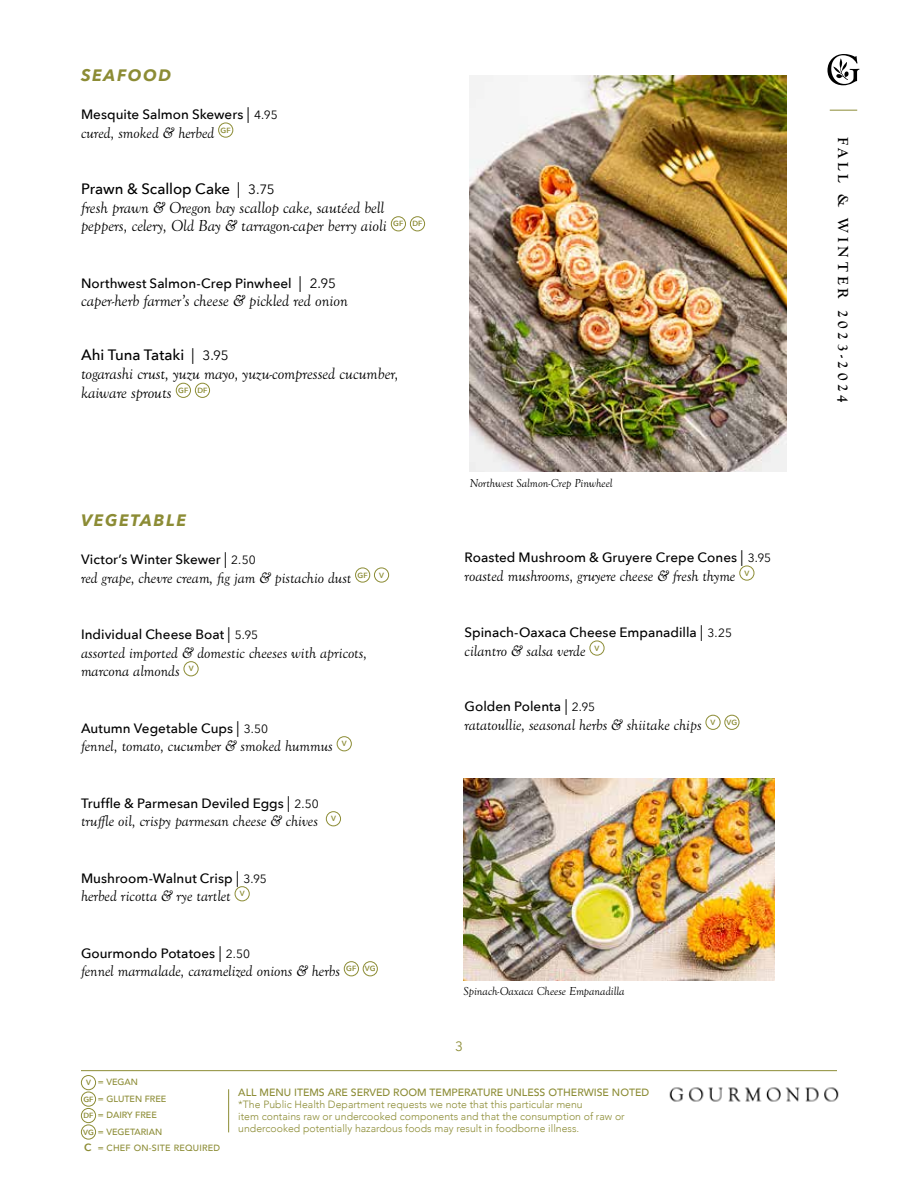
<style>
.page{position:relative;width:918px;height:1188px;background:#fff}
.page>*{position:absolute;margin:0;border:0;box-sizing:border-box;transform-origin:0 0}
.t1{font:italic 16.5px/18.8px "Goudy Old Sty";color:#000}
.t2{font:italic 700 16.5px "Avenir Next";letter-spacing:.1em;color:#8c8c35}
.t3{font:italic 15.75px/18.8px "Goudy Old Sty";color:#000}
.t4{font:500 15px "Avenir Next";letter-spacing:-.005em;color:#000}
.t5{font:700 15px "Goudy Old Sty";letter-spacing:.25em;color:#000}
.t6{font:500 13.5px "Avenir Next";color:#000}
.t7{font:13.5px "Avenir Next";color:#8c8c35}
.t8{font:italic 12px "Goudy Old Sty";color:#000}
.t9{font:300 10.5px/12px "Avenir";color:#8c8c35}
.t10{font:500 10.5px "Avenir";color:#8c8c35}
.t11{font:600 10.5px "Avenir Next";color:#8c8c35}
.t12{font:500 9px/16.5px "Avenir";color:#8c8c35}
.t13{font:600 7.5px/16.5px "Avenir Next";letter-spacing:.02em;color:#8c8c35;text-align:center}
.s1{font-weight:400;font-size:15.75px}
.s2{font-weight:400;font-size:12px}
.s3{font-weight:400;font-size:13.5px}
.s4{font-weight:400}
</style>
<div class="page">
<div style="left:355px;top:568px;width:15px;height:15px;border:1px solid #8c8c35;border-radius:50%"></div>
<div style="left:374px;top:568px;width:15px;height:15px;border:1px solid #8c8c35;border-radius:50%"></div>
<div style="left:184px;top:661px;width:15px;height:15px;border:1px solid #8c8c35;border-radius:50%"></div>
<div style="left:337px;top:736px;width:15px;height:15px;border:1px solid #8c8c35;border-radius:50%"></div>
<div style="left:326px;top:811px;width:15px;height:15px;border:1px solid #8c8c35;border-radius:50%"></div>
<div style="left:235px;top:886px;width:15px;height:15px;border:1px solid #8c8c35;border-radius:50%"></div>
<div style="left:344px;top:961px;width:15px;height:15px;border:1px solid #8c8c35;border-radius:50%"></div>
<div style="left:363px;top:961px;width:15px;height:15px;border:1px solid #8c8c35;border-radius:50%"></div>
<div style="left:739px;top:566px;width:15px;height:15px;border:1px solid #8c8c35;border-radius:50%"></div>
<div style="left:590px;top:641px;width:14px;height:15px;border:1px solid #8c8c35;border-radius:50%"></div>
<div style="left:706px;top:715px;width:15px;height:15px;border:1px solid #8c8c35;border-radius:50%"></div>
<div style="left:724px;top:715px;width:15px;height:15px;border:1px solid #8c8c35;border-radius:50%"></div>
<svg style="left:827px;top:54px;width:33px;height:31px"></svg>
<svg style="left:830px;top:110px;width:27px;height:1px"></svg>
<hr style="left:81px;top:1070px;width:756px;height:1px;background:#8c8c35">
<div style="left:218px;top:123px;width:15px;height:15px;border:1px solid #8c8c35;border-radius:50%"></div>
<div style="left:391px;top:216px;width:15px;height:15px;border:1px solid #8c8c35;border-radius:50%"></div>
<div style="left:410px;top:216px;width:15px;height:15px;border:1px solid #8c8c35;border-radius:50%"></div>
<div style="left:176px;top:383px;width:15px;height:15px;border:1px solid #8c8c35;border-radius:50%"></div>
<div style="left:195px;top:383px;width:15px;height:15px;border:1px solid #8c8c35;border-radius:50%"></div>
<hr style="left:228px;top:1089px;width:1px;height:43px;background:#8c8c35">
<div style="left:81px;top:1075px;width:15px;height:15px;border:1px solid #8c8c35;border-radius:50%"></div>
<div style="left:81px;top:1092px;width:15px;height:15px;border:1px solid #8c8c35;border-radius:50%"></div>
<div style="left:81px;top:1108px;width:15px;height:15px;border:1px solid #8c8c35;border-radius:50%"></div>
<div style="left:81px;top:1125px;width:15px;height:14px;border:1px solid #8c8c35;border-radius:50%"></div>
<img style="left:645px;top:1070px;width:194px;height:32px">
<img style="left:470px;top:75px;width:317px;height:397px">
<img style="left:464px;top:779px;width:311px;height:202px">
<p class="t2" style="left:81px;top:61px;width:92px">SEAFOOD</p>
<p class="t6" style="left:81px;top:103px;width:198px">Mesquite Salmon Skewers <span class="s1">|</span> <span class="s2">4.95</span></p>
<p class="t3" style="left:81px;top:123px;width:151px">cured, smoked &amp; herbed <sup>GF</sup></p>
<p class="t4" style="left:81px;top:176px;width:195px">Prawn &amp; Scallop Cake <span class="s1">|</span> <span class="s3">3.75</span></p>
<p class="t1" style="left:81px;top:198px;width:343px">fresh prawn &amp; Oregon bay scallop cake, sautéed bell peppers, celery, Old Bay &amp; tarragon-caper berry aioli <sup>GF</sup> <sup>DF</sup></p>
<p class="t6" style="left:81px;top:271px;width:256px">Northwest Salmon-Crep Pinwheel <span class="s1">|</span> <span class="s4">2.95</span></p>
<p class="t1" style="left:81px;top:292px;width:268px">caper-herb farmer’s cheese &amp; pickled red onion</p>
<p class="t4" style="left:81px;top:342px;width:149px">Ahi Tuna Tataki <span class="s1">|</span> <span class="s3">3.95</span></p>
<p class="t1" style="left:81px;top:365px;width:319px">togarashi crust, yuzu mayo, yuzu-compressed cucumber, kaiware sprouts <sup>GF</sup> <sup>DF</sup></p>
<p class="t2" style="left:81px;top:506px;width:107px">VEGETABLE</p>
<p class="t6" style="left:81px;top:548px;width:176px">Victor’s Winter Skewer <span class="s1">|</span> <span class="s2">2.50</span></p>
<p class="t3" style="left:81px;top:568px;width:288px">red grape, chevre cream, fig jam &amp; pistachio dust <sup>GF</sup></p>
<p class="t13" style="left:379px;top:567px;width:6px">V</p>
<p class="t6" style="left:81px;top:623px;width:179px">Individual Cheese Boat <span class="s1">|</span> <span class="s2">5.95</span></p>
<p class="t3" style="left:81px;top:643px;width:288px">assorted imported &amp; domestic cheeses with apricots, marcona almonds <sup>V</sup></p>
<p class="t6" style="left:81px;top:716px;width:189px">Autumn Vegetable Cups <span class="s1">|</span> <span class="s2">3.50</span></p>
<p class="t3" style="left:81px;top:737px;width:267px">fennel, tomato, cucumber &amp; smoked hummus <sup>V</sup></p>
<p class="t6" style="left:81px;top:791px;width:239px">Truffle &amp; Parmesan Deviled Eggs <span class="s1">|</span> <span class="s2">2.50</span></p>
<p class="t3" style="left:81px;top:812px;width:256px">truffle oil, crispy parmesan cheese &amp; chives <sup>V</sup></p>
<p class="t6" style="left:81px;top:866px;width:187px">Mushroom-Walnut Crisp <span class="s1">|</span> <span class="s2">3.95</span></p>
<p class="t3" style="left:81px;top:887px;width:165px">herbed ricotta &amp; rye tartlet <sup>V</sup></p>
<p class="t6" style="left:81px;top:941px;width:171px">Gourmondo Potatoes <span class="s1">|</span> <span class="s2">2.50</span></p>
<p class="t3" style="left:81px;top:962px;width:296px">fennel marmalade, caramelized onions &amp; herbs <sup>GF</sup> <sup>VG</sup></p>
<p class="t8" style="left:470px;top:477px;width:144px">Northwest Salmon-Crep Pinwheel</p>
<p class="t6" style="left:465px;top:546px;width:308px">Roasted Mushroom &amp; Gruyere Crepe Cones <span class="s1">|</span> <span class="s2">3.95</span></p>
<p class="t3" style="left:465px;top:566px;width:286px">roasted mushrooms, gruyere cheese &amp; fresh thyme <sup>V</sup></p>
<p class="t6" style="left:465px;top:621px;width:269px">Spinach-Oaxaca Cheese Empanadilla <span class="s1">|</span> <span class="s2">3.25</span></p>
<p class="t3" style="left:465px;top:641px;width:136px">cilantro &amp; salsa verde <sup>V</sup></p>
<p class="t6" style="left:465px;top:695px;width:132px">Golden Polenta <span class="s1">|</span> <span class="s2">2.95</span></p>
<p class="t3" style="left:465px;top:716px;width:252px">ratatoullie, seasonal herbs &amp; shiitake chips <sup>V</sup></p>
<p class="t13" style="left:727px;top:714px;width:12px">VG</p>
<p class="t8" style="left:464px;top:985px;width:163px">Spinach-Oaxaca Cheese Empanadilla</p>
<p class="t7" style="left:455px;top:1035px;width:9px">3</p>
<p class="t12" style="left:98px;top:1073px;width:124px">= VEGAN<br>= GLUTEN FREE<br>= DAIRY FREE<br>= VEGETARIAN<br>= CHEF ON-SITE REQUIRED</p>
<p class="t10" style="left:238px;top:1084px;width:412px">ALL MENU ITEMS ARE SERVED ROOM TEMPERATURE UNLESS OTHERWISE NOTED</p>
<p class="t13" style="left:83px;top:1074px;width:12px">V<br>GF<br>DF<br>VG</p>
<p class="t11" style="left:84px;top:1139px;width:9px">C</p>
<p class="t9" style="left:238px;top:1099px;width:388px">*The Public Health Department requests we note that this particular menu<br>item contains raw or undercooked components and that the consumption of raw or undercooked potentially hazardous foods may result in foodborne illness.</p>
<p class="t5" style="left:852px;top:137px;width:267px;rotate:90deg">FALL &amp; WINTER 2023-2024</p>
</div>
